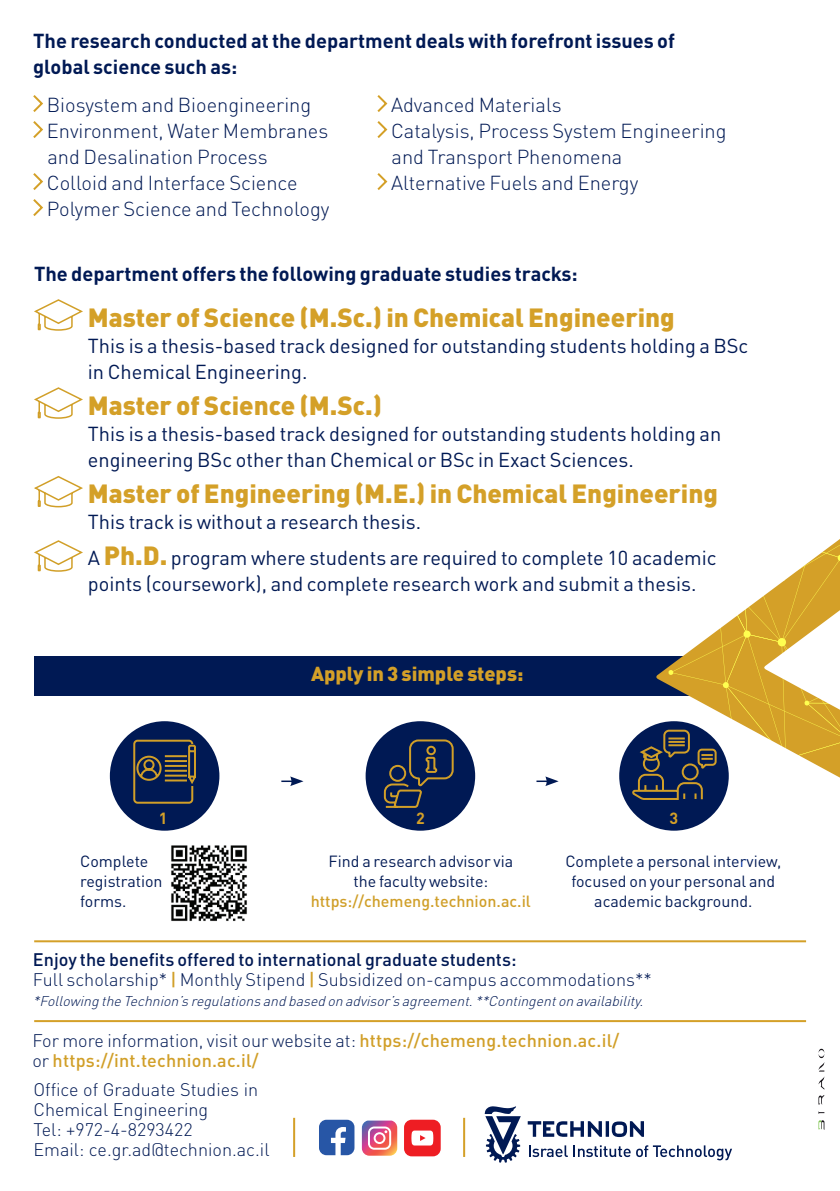
<style>
.page{position:relative;width:840px;height:1191px;background:#fff}
.page>*{position:absolute;margin:0;border:0;box-sizing:border-box;transform-origin:0 0}
.t1{font:900 26px "DIN Pro";color:#d4a028}
.t2{font:20px/26px "DIN Pro";color:#001954}
.t3{font:300 20px/26px "DIN Pro";color:#001954}
.t4{font:700 20px/26px "DIN Pro";color:#001954}
.t5{font:900 20px "DIN Pro";color:#d4a028}
.t6{font:300 18px/20px "DIN Pro";color:#001954}
.t7{font:500 18px/20px "DIN Pro";letter-spacing:.01em;color:#d19f28}
.t8{font:16px/20px "DIN Pro";color:#001954;text-align:center}
.t9{font:500 16px "DIN Pro";color:#d09f29}
.t10{font:700 16px "DIN Pro";color:#d4a028}
.t11{font:italic 300 14px "DIN Pro";color:#001954}
.s1{font-weight:900;font-size:26px;color:#d4a028}
.s2{font-weight:500}
.s3{font-weight:500;color:#d19f28}
.s4{font-weight:300;color:#001954}
</style>
<div class="page">
<svg style="left:818px;top:1048px;width:6px;height:56px"></svg>
<svg style="left:818px;top:1120px;width:6px;height:10px"></svg>
<hr style="left:293px;top:1117px;width:2px;height:40px;background:#d4a028">
<hr style="left:463px;top:1117px;width:2px;height:40px;background:#d4a028">
<svg style="left:529px;top:1145px;width:38px;height:12px"></svg>
<svg style="left:573px;top:1145px;width:158px;height:15px"></svg>
<svg style="left:484px;top:1106px;width:36px;height:56px"></svg>
<svg style="left:611px;top:1121px;width:32px;height:16px"></svg>
<hr style="left:605px;top:1121px;width:3px;height:15px;background:#001954">
<svg style="left:527px;top:1121px;width:74px;height:15px"></svg>
<div style="left:404px;top:1119px;width:36px;height:37px;background:#ee1d23;border-radius:8px"></div>
<svg style="left:411px;top:1130px;width:22px;height:15px"></svg>
<svg style="left:361px;top:1120px;width:36px;height:35px"></svg>
<svg style="left:319px;top:1119px;width:35px;height:36px"></svg>
<hr style="left:34px;top:1020px;width:771px;height:2px;background:#d4a028">
<hr style="left:34px;top:940px;width:771px;height:2px;background:#d4a028">
<div style="left:34px;top:657px;width:697px;height:39px;background:#001954"></div>
<svg style="left:281px;top:776px;width:22px;height:10px"></svg>
<svg style="left:536px;top:776px;width:22px;height:10px"></svg>
<svg style="left:33px;top:95px;width:10px;height:43px"></svg>
<svg style="left:33px;top:173px;width:10px;height:43px"></svg>
<svg style="left:377px;top:95px;width:11px;height:43px"></svg>
<svg style="left:377px;top:173px;width:11px;height:17px"></svg>
<svg style="left:34px;top:299px;width:49px;height:32px"></svg>
<svg style="left:34px;top:387px;width:49px;height:32px"></svg>
<svg style="left:34px;top:476px;width:49px;height:32px"></svg>
<svg style="left:34px;top:540px;width:49px;height:32px"></svg>
<div style="left:110px;top:721px;width:109px;height:109px;background:#001954;border-radius:50%"></div>
<svg style="left:133px;top:739px;width:63px;height:65px"></svg>
<img style="left:171px;top:845px;width:76px;height:76px">
<div style="left:365px;top:721px;width:110px;height:109px;background:#001954;border-radius:50%"></div>
<svg style="left:383px;top:739px;width:71px;height:69px"></svg>
<div style="left:619px;top:721px;width:109px;height:109px;background:#001954;border-radius:50%"></div>
<svg style="left:629px;top:539px;width:210px;height:292px"></svg>
<p class="t4" style="left:33px;top:26px;width:643px">The research conducted at the department deals with forefront issues of global science such as:</p>
<p class="t3" style="left:47px;top:90px;width:284px">Biosystem and Bioengineering<br>Environment, Water Membranes and Desalination Process<br>Colloid and Interface Science<br>Polymer Science and Technology</p>
<p class="t3" style="left:391px;top:90px;width:337px">Advanced Materials<br>Catalysis, Process System Engineering and Transport Phenomena<br>Alternative Fuels and Energy</p>
<p class="t4" style="left:34px;top:258px;width:545px">The department offers the following graduate studies tracks:</p>
<h1 class="t1" style="left:88px;top:295px;width:588px">Master of Science (M.Sc.) in Chemical Engineering</h1>
<p class="t2" style="left:88px;top:330px;width:661px">This is a thesis-based track designed for outstanding students holding a BSc in Chemical Engineering.</p>
<h1 class="t1" style="left:88px;top:383px;width:296px">Master of Science (M.Sc.)</h1>
<p class="t2" style="left:88px;top:418px;width:634px">This is a thesis-based track designed for outstanding students holding an engineering BSc other than Chemical or BSc in Exact Sciences.</p>
<h1 class="t1" style="left:88px;top:471px;width:631px">Master of Engineering (M.E.) in Chemical Engineering</h1>
<p class="t2" style="left:88px;top:501px;width:630px;line-height:36px">This track is without a research thesis.<br>A <span class="s1">Ph.D.</span> program where students are required to complete 10 academic</p>
<p class="t2" style="left:88px;top:568px;width:609px">points (coursework), and complete research work and submit a thesis.</p>
<p class="t10" style="left:159px;top:805px;width:10px">1</p>
<p class="t8" style="left:80px;top:849px;width:84px;text-align:left">Complete registration forms.</p>
<p class="t5" style="left:311px;top:656px;width:214px">Apply in 3 simple steps:</p>
<p class="t10" style="left:416px;top:805px;width:10px">2</p>
<p class="t10" style="left:669px;top:805px;width:10px">3</p>
<p class="t8" style="left:328px;top:849px;width:186px">Find a research advisor via the faculty website:</p>
<p class="t9" style="left:310px;top:887px;width:221px">https://chemeng.technion.ac.il</p>
<p class="t8" style="left:565px;top:849px;width:217px">Complete a personal interview, focused on your personal and academic background.</p>
<p class="t6" style="left:33px;top:948px;width:620px"><span class="s2">Enjoy the benefits offered to international graduate students:<br></span>Full scholarship* <span class="s3">|</span> Monthly Stipend <span class="s3">|</span> Subsidized on-campus accommodations**</p>
<p class="t11" style="left:33px;top:990px;width:615px">*FollowingtheTechnion’sregulationsandbasedonadvisor’sagreement.**Contingentonavailability.</p>
<p class="t7" style="left:32px;top:1028px;width:588px"><span class="s4">For more information, visit our website at:</span> https://chemeng.technion.ac.il/ <span class="s4">or</span> https://int.technion.ac.il/</p>
<p class="t6" style="left:33px;top:1078px;width:237px">Office of Graduate Studies in<br>Chemical Engineering<br>Tel: +972-4-8293422<br>Email: ce.gr.ad@technion.ac.il</p>
</div>
